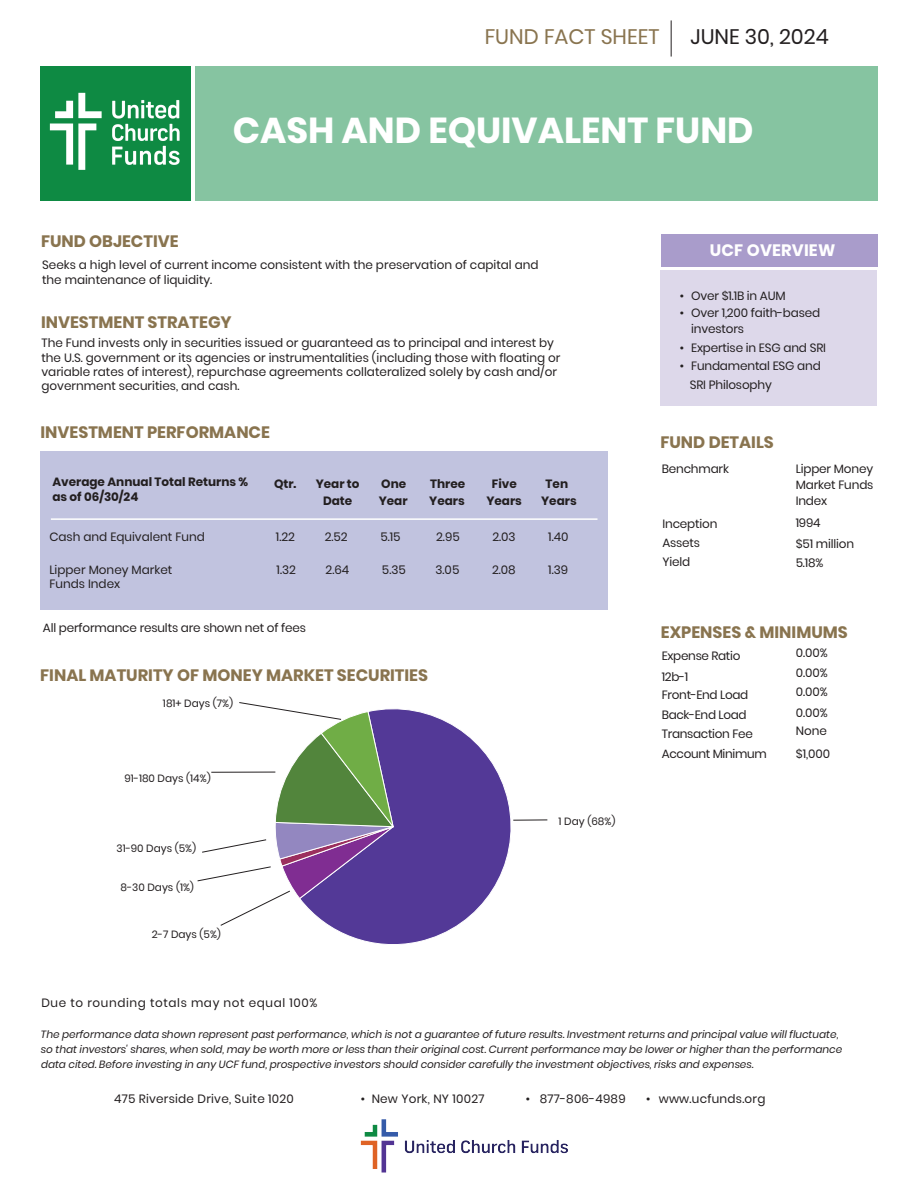
<style>
.page{position:relative;width:918px;height:1188px;background:#fff}
.page>*{position:absolute;margin:0;border:0;box-sizing:border-box;transform-origin:0 0}
.t1{font:700 36px "Poppins";color:#fff}
.t2{font:21px "Poppins";color:#89744f}
.t3{font:21px "Poppins";color:#231f20}
.t4{font:700 16.5px "Poppins";color:#89744f}
.t5{font:700 16.5px "Poppins";letter-spacing:.01em;color:#fff}
.t6{font:12px/14.4px "Poppins";color:#231f20}
.t7{font:700 12px/14.4px "Poppins";color:#231f20}
.t8{font:12px "Poppins";letter-spacing:.02em;color:#231f20}
.t9{font:12px/19.5px "Poppins";letter-spacing:-.025em;color:#231f20}
.t10{font:12px "Poppins";letter-spacing:.05em;color:#231f20}
.t11{font:italic 10.5px/15.3px "Poppins";letter-spacing:-.005em;color:#231f20}
.t12{font:10.5px "Poppins";color:#231f20}
</style>
<div class="page">
<div style="left:40px;top:452px;width:568px;height:158px;background:#c1c3df"></div>
<div style="left:195px;top:66px;width:682px;height:135px;background:#86c4a1"></div>
<div style="left:40px;top:66px;width:150px;height:135px;background:#0e8a43"></div>
<hr style="left:671px;top:20px;width:1px;height:37px;background:#231f20">
<div style="left:660px;top:271px;width:217px;height:135px;background:#ddd8ea"></div>
<div style="left:661px;top:234px;width:216px;height:33px;background:#a99ccb"></div>
<hr style="left:513px;top:820px;width:34px;height:1px;background:#231f20">
<hr style="left:51px;top:518px;width:546px;height:2px;background:#fff">
<img style="left:49px;top:92px;width:131px;height:78px">
<img style="left:361px;top:1119px;width:207px;height:54px">
<svg style="left:331px;top:711px;width:192px;height:234px"></svg>
<svg style="left:197px;top:702px;width:219px;height:224px"></svg>
<h2 class="t2" style="left:485px;top:25px;width:176px">FUND FACT SHEET</h2>
<h2 class="t3" style="left:691px;top:25px;width:140px">JUNE 30, 2024</h2>
<h1 class="t1" style="left:233px;top:109px;width:522px">CASH AND EQUIVALENT FUND</h1>
<h3 class="t4" style="left:41px;top:231px;width:139px">FUND OBJECTIVE</h3>
<p class="t6" style="left:42px;top:258px;width:498px">Seeks a high level of current income consistent with the preservation of capital and the maintenance of liquidity.</p>
<h3 class="t4" style="left:41px;top:312px;width:192px">INVESTMENT STRATEGY</h3>
<p class="t6" style="left:41px;top:336px;width:521px">The Fund invests only in securities issued or guaranteed as to principal and interest by the U.S. government or its agencies or instrumentalities (including those with floating or variable rates of interest), repurchase agreements collateralized solely by cash and/or government securities, and cash.</p>
<h3 class="t4" style="left:41px;top:423px;width:231px">INVESTMENT PERFORMANCE</h3>
<p class="t7" style="left:52px;top:475px;width:197px">Average Annual Total Returns % as of 06/30/24</p>
<p class="t7" style="left:274px;top:477px;width:24px">Qtr.</p>
<p class="t7" style="left:316px;top:477px;width:45px">Year to</p>
<p class="t7" style="left:381px;top:477px;width:27px">One</p>
<p class="t7" style="left:430px;top:477px;width:37px">Three</p>
<p class="t7" style="left:492px;top:477px;width:27px">Five</p>
<p class="t7" style="left:546px;top:477px;width:24px">Ten</p>
<p class="t7" style="left:323px;top:493px;width:31px">Date</p>
<p class="t7" style="left:379px;top:493px;width:30px">Year</p>
<p class="t7" style="left:429px;top:493px;width:37px">Years</p>
<p class="t7" style="left:486px;top:493px;width:37px">Years</p>
<p class="t7" style="left:541px;top:493px;width:37px">Years</p>
<p class="t6" style="left:49px;top:530px;width:157px">Cash and Equivalent Fund</p>
<p class="t6" style="left:276px;top:530px;width:21px">1.22</p>
<p class="t6" style="left:325px;top:530px;width:25px">2.52</p>
<p class="t6" style="left:380px;top:530px;width:22px">5.15</p>
<p class="t6" style="left:436px;top:530px;width:25px">2.95</p>
<p class="t6" style="left:492px;top:530px;width:25px">2.03</p>
<p class="t6" style="left:548px;top:530px;width:22px">1.40</p>
<p class="t6" style="left:49px;top:562px;width:124px">Lipper Money Market<br>Funds Index</p>
<p class="t6" style="left:277px;top:563px;width:21px">1.32</p>
<p class="t6" style="left:326px;top:563px;width:25px">2.64</p>
<p class="t6" style="left:382px;top:563px;width:25px">5.35</p>
<p class="t6" style="left:436px;top:563px;width:25px">3.05</p>
<p class="t6" style="left:492px;top:563px;width:25px">2.08</p>
<p class="t6" style="left:548px;top:563px;width:21px">1.39</p>
<p class="t6" style="left:43px;top:620px;width:265px">All performance results are shown net of fees</p>
<h3 class="t4" style="left:40px;top:666px;width:389px">FINAL MATURITY OF MONEY MARKET SECURITIES</h3>
<p class="t12" style="left:163px;top:697px;width:72px">181+ Days (7%)</p>
<p class="t12" style="left:124px;top:772px;width:88px">91-180 Days (14%)</p>
<p class="t12" style="left:117px;top:842px;width:81px">31-90 Days (5%)</p>
<p class="t12" style="left:120px;top:881px;width:75px">8-30 Days (1%)</p>
<p class="t12" style="left:152px;top:928px;width:71px">2-7 Days (5%)</p>
<p class="t10" style="left:41px;top:995px;width:277px">Due to rounding totals may not equal 100%</p>
<p class="t12" style="left:559px;top:815px;width:58px">1 Day (68%)</p>
<h3 class="t5" style="left:710px;top:241px;width:127px">UCF OVERVIEW</h3>
<p class="t6" style="left:680px;top:289px;width:107px">• Over $1.1B in AUM</p>
<p class="t6" style="left:691px;top:304px;width:131px;line-height:16.5px;text-indent:-11px">• Over 1,200 faith-based investors</p>
<p class="t6" style="left:680px;top:341px;width:148px">• Expertise in ESG and SRI</p>
<p class="t6" style="left:690px;top:357px;width:133px;line-height:18.6px;text-indent:-10px">• Fundamental ESG and<br>SRI Philosophy</p>
<h3 class="t4" style="left:660px;top:432px;width:115px">FUND DETAILS</h3>
<p class="t6" style="left:662px;top:462px;width:69px">Benchmark</p>
<p class="t6" style="left:796px;top:461px;width:79px;line-height:16.5px">Lipper Money<br>Market Funds</p>
<p class="t6" style="left:796px;top:512px;width:60px;line-height:21px">1994<br>$51 million</p>
<p class="t6" style="left:796px;top:494px;width:33px">Index</p>
<p class="t6" style="left:662px;top:514px;width:57px;line-height:19.5px">Inception<br>Assets</p>
<p class="t6" style="left:662px;top:555px;width:29px">Yield</p>
<p class="t6" style="left:796px;top:556px;width:29px">5.18%</p>
<h3 class="t4" style="left:661px;top:622px;width:189px">EXPENSES &amp; MINIMUMS</h3>
<p class="t9" style="left:662px;top:645px;width:80px;line-height:21px">Expense Ratio<br>12b-1</p>
<p class="t9" style="left:662px;top:685px;width:107px">Front-End Load<br>Back-End Load<br>Transaction Fee<br>Account Minimum</p>
<p class="t6" style="left:796px;top:643px;width:34px;line-height:19.5px;text-align:justify">0.00% 0.00% 0.00%</p>
<p class="t6" style="left:796px;top:704px;width:34px;line-height:18px">0.00%<br>None</p>
<p class="t6" style="left:796px;top:746px;width:36px">$1,000</p>
<p class="t11" style="left:41px;top:1026px;width:803px">The performance data shown represent past performance, which is not a guarantee of future results. Investment returns and principal value will fluctuate, so that investors' shares, when sold, may be worth more or less than their original cost. Current performance may be lower or higher than the performance data cited. Before investing in any UCF fund, prospective investors should consider carefully the investment objectives, risks and expenses.</p>
<p class="t8" style="left:114px;top:1092px;width:181px">475 Riverside Drive, Suite 1020</p>
<p class="t8" style="left:361px;top:1092px;width:125px">• New York, NY 10027</p>
<p class="t8" style="left:526px;top:1092px;width:101px">• 877-806-4989</p>
<p class="t8" style="left:646px;top:1092px;width:121px">• www.ucfunds.org</p>
</div>
